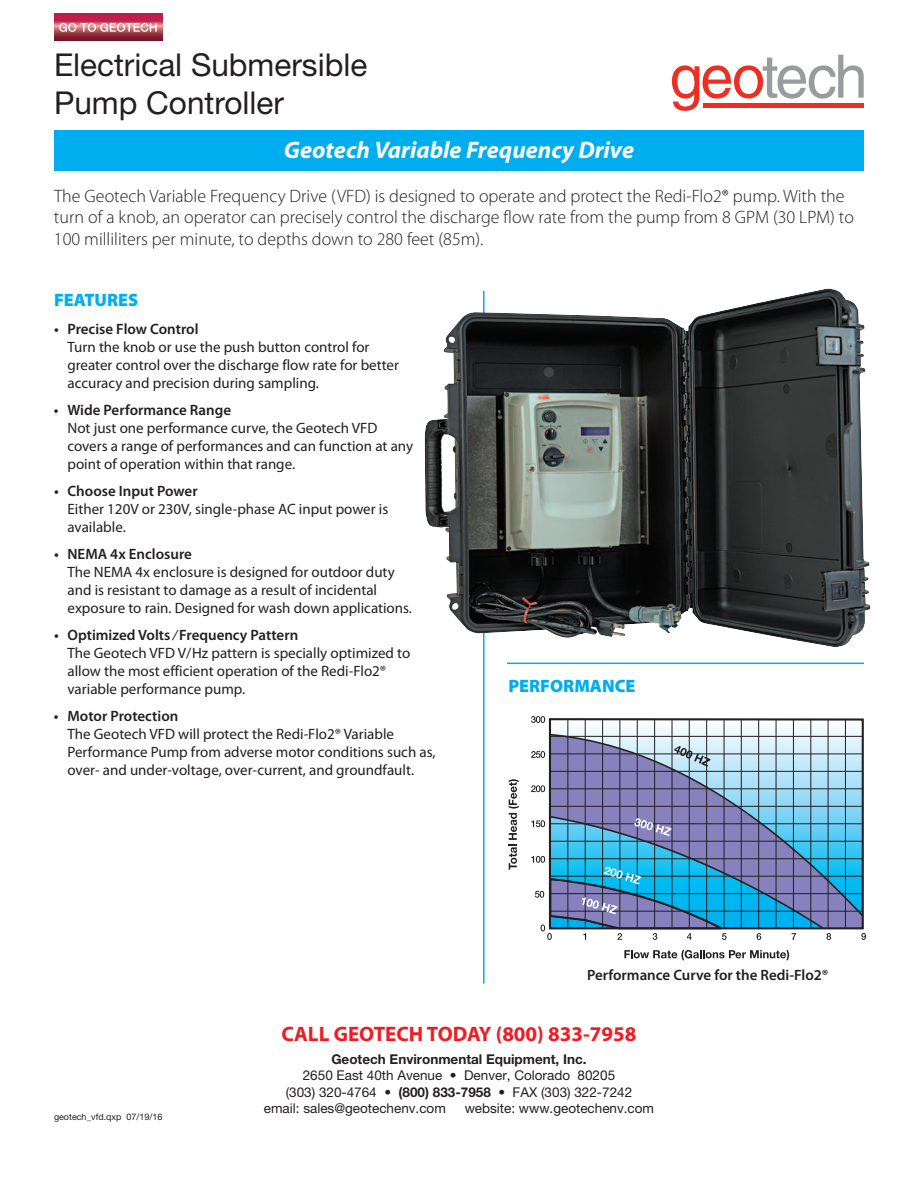
<style>
.page{position:relative;width:918px;height:1188px;background:#fff}
.page>*{position:absolute;margin:0;border:0;box-sizing:border-box;transform-origin:0 0}
.t1{font:31.5px/37.8px "Helvetica Neue";color:#231f20}
.t2{font:italic 700 24px "Myriad Pro";color:#fff}
.t3{font:700 21px "Myriad Pro";color:#ee1d23}
.t4{font:300 18px/21.6px "Myriad Pro";color:#231f20}
.t5{font:900 18px "Myriad Pro";color:#00aeef}
.t6{font:15px/18px "Myriad Pro";color:#231f20}
.t7{font:600 15px "Myriad Pro";color:#231f20}
.t8{font:13.5px "Helvetica Neue";color:#231f20}
.t9{font:700 13.5px "Helvetica Neue";color:#231f20}
.t10{font:9px "Helvetica Neue";color:#231f20}
.s1{font-weight:700}
</style>
<div class="page">
<hr style="left:483px;top:291px;width:2px;height:693px;background:#00aeef">
<svg style="left:672px;top:55px;width:192px;height:56px"></svg>
<div style="left:703px;top:103px;width:161px;height:5px;background:#ee2e22"></div>
<div style="left:54px;top:130px;width:810px;height:41px;background:#00aeef"></div>
<svg style="left:54px;top:14px;width:108px;height:27px;background:#a52844"></svg>
<svg style="left:59px;top:23px;width:98px;height:9px"></svg>
<img style="left:453px;top:300px;width:418px;height:347px">
<div style="left:552px;top:721px;width:309px;height:12px;background:#f4fbfe"></div>
<hr style="left:845px;top:719px;width:1px;height:210px;background:#231f20">
<hr style="left:811px;top:719px;width:1px;height:210px;background:#231f20">
<hr style="left:776px;top:719px;width:1px;height:210px;background:#231f20">
<hr style="left:741px;top:719px;width:1px;height:210px;background:#231f20">
<hr style="left:706px;top:719px;width:1px;height:210px;background:#231f20">
<hr style="left:672px;top:719px;width:1px;height:210px;background:#231f20">
<hr style="left:637px;top:719px;width:1px;height:210px;background:#231f20">
<hr style="left:602px;top:719px;width:1px;height:210px;background:#231f20">
<hr style="left:568px;top:719px;width:1px;height:210px;background:#231f20">
<hr style="left:828px;top:719px;width:1px;height:210px;background:#231f20">
<hr style="left:793px;top:719px;width:1px;height:210px;background:#231f20">
<hr style="left:758px;top:719px;width:1px;height:210px;background:#231f20">
<hr style="left:724px;top:719px;width:1px;height:210px;background:#231f20">
<hr style="left:689px;top:719px;width:1px;height:210px;background:#231f20">
<hr style="left:654px;top:719px;width:1px;height:210px;background:#231f20">
<hr style="left:620px;top:719px;width:1px;height:210px;background:#231f20">
<hr style="left:585px;top:719px;width:1px;height:210px;background:#231f20">
<svg style="left:552px;top:733px;width:309px;height:185px;background:#8caaca"></svg>
<svg style="left:624px;top:950px;width:165px;height:10px"></svg>
<svg style="left:861px;top:933px;width:5px;height:7px"></svg>
<svg style="left:531px;top:785px;width:14px;height:7px"></svg>
<svg style="left:531px;top:751px;width:14px;height:7px"></svg>
<svg style="left:531px;top:716px;width:14px;height:7px"></svg>
<svg style="left:531px;top:815px;width:300px;height:125px;background:#679fc7"></svg>
<svg style="left:674px;top:746px;width:37px;height:21px"></svg>
<svg style="left:508px;top:779px;width:11px;height:91px"></svg>
<div style="left:549px;top:718px;width:315px;height:211px;border:2px solid #231f20"></div>
<hr style="left:507px;top:663px;width:357px;height:1px;background:#00aeef">
<h1 class="t1" style="left:54px;top:49px;width:315px">Electrical Submersible<br>Pump Controller</h1>
<h2 class="t2" style="left:284px;top:140px;width:352px">Geotech Variable Frequency Drive</h2>
<p class="t4" style="left:54px;top:186px;width:801px">The Geotech Variable Frequency Drive (VFD) is designed to operate and protect the Redi-Flo2® pump. With the turn of a knob, an operator can precisely control the discharge flow rate from the pump from 8 GPM (30 LPM) to<br>100 milliliters per minute, to depths down to 280 feet (85m).</p>
<p class="t5" style="left:54px;top:293px;width:86px">FEATURES</p>
<p class="t7" style="left:54px;top:324px;width:146px">• Precise Flow Control</p>
<p class="t6" style="left:67px;top:339px;width:333px">Turn the knob or use the push button control for greater control over the discharge flow rate for better accuracy and precision during sampling.</p>
<p class="t7" style="left:54px;top:405px;width:179px">• Wide Performance Range</p>
<p class="t6" style="left:67px;top:420px;width:347px">Not just one performance curve, the Geotech VFD covers a range of performances and can function at any point of operation within that range.</p>
<p class="t7" style="left:54px;top:486px;width:145px">• Choose Input Power</p>
<p class="t6" style="left:68px;top:501px;width:322px">Either 120V or 230V, single-phase AC input power is available.</p>
<p class="t7" style="left:54px;top:549px;width:139px">• NEMA 4x Enclosure</p>
<p class="t6" style="left:67px;top:564px;width:346px">The NEMA 4x enclosure is designed for outdoor duty and is resistant to damage as a result of incidental exposure to rain. Designed for wash down applications.</p>
<p class="t7" style="left:54px;top:630px;width:246px">• Optimized Volts⁄Frequency Pattern</p>
<p class="t6" style="left:67px;top:645px;width:344px">The Geotech VFD V/Hz pattern is specially optimized to allow the most efficient operation of the Redi-Flo2® variable performance pump.</p>
<p class="t7" style="left:54px;top:711px;width:126px">• Motor Protection</p>
<p class="t6" style="left:67px;top:726px;width:370px">The Geotech VFD will protect the Redi-Flo2® Variable<br>Performance Pump from adverse motor conditions such as, over- and under-voltage, over-current, and groundfault.</p>
<p class="t5" style="left:508px;top:679px;width:129px">PERFORMANCE</p>
<p class="t7" style="left:587px;top:969px;width:243px">Performance Curve for the Redi-Flo2®</p>
<p class="t10" style="left:54px;top:1114px;width:110px">geotech_vfd.qxp 07/19/16</p>
<h3 class="t3" style="left:282px;top:1026px;width:356px">CALL GEOTECH TODAY (800) 833-7958</h3>
<p class="t9" style="left:331px;top:1055px;width:257px">Geotech Environmental Equipment, Inc.</p>
<p class="t8" style="left:303px;top:1071px;width:314px">2650 East 40th Avenue • Denver, Colorado 80205</p>
<p class="t8" style="left:286px;top:1087px;width:348px">(303) 320-4764 • <span class="s1">(800) 833-7958</span> • FAX (303) 322-7242</p>
<p class="t8" style="left:264px;top:1103px;width:184px">email: sales@geotechenv.com</p>
<p class="t8" style="left:465px;top:1103px;width:191px">website: www.geotechenv.com</p>
</div>
